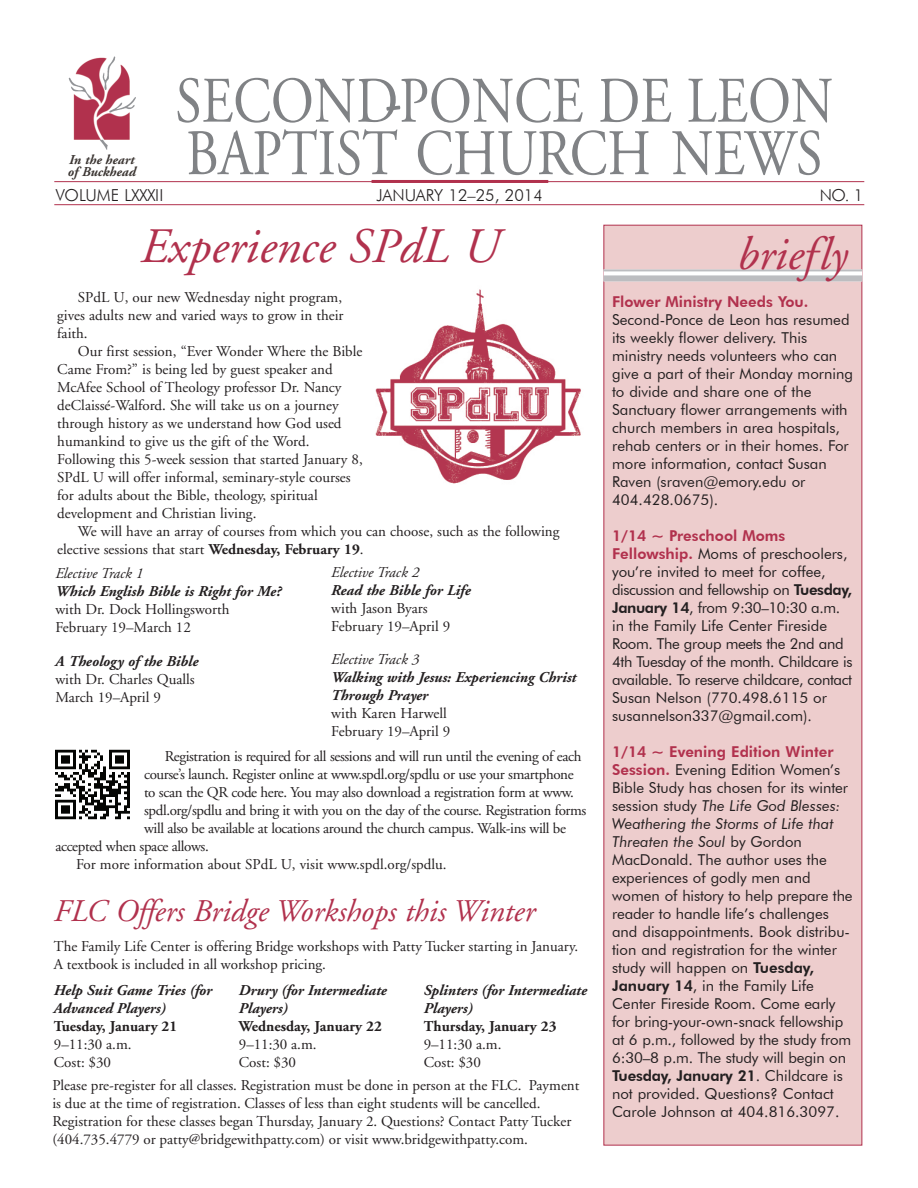
<style>
.page{position:relative;width:918px;height:1188px;background:#fff}
.page>*{position:absolute;margin:0;border:0;box-sizing:border-box;transform-origin:0 0}
.t1{font:64.8px/52.5px "Adobe Garamond";color:#808285;scale:.83 1}
.t2{font:italic 49.5px "Adobe Garamond";color:#b1314d}
.t3{font:italic 46.5px "Adobe Garamond";color:#b1314d}
.t4{font:italic 31.5px "Adobe Garamond";color:#b1314d}
.t5{font:300 16.5px "Futura BT";color:#231f20}
.t6{font:15px/18px "Adobe Garamond";color:#231f20}
.t7{font:15px/18px "Futura BT";color:#231f20}
.t8{font:italic 700 15px/18px "Adobe Garamond";color:#231f20}
.t9{font:700 15px "Adobe Garamond";color:#231f20}
.t10{font:italic 15px "Adobe Garamond";color:#231f20}
.t11{font:800 15px "Futura BT";color:#b1314d}
.t12{font:italic 700 13.5px/12px "Adobe Garamond";color:#3b3532}
.s1{font-weight:700}
.s2{font-weight:800;color:#b1314d}
.s3{font-weight:800}
.s4{font-style:italic}
</style>
<div class="page">
<div style="left:603px;top:225px;width:259px;height:921px;background:#edcdcd"></div>
<hr style="left:372px;top:180px;width:176px;height:3px;background:#b1314d">
<hr style="left:54px;top:181px;width:810px;height:1px;background:#b1314d">
<hr style="left:54px;top:204px;width:810px;height:1px;background:#b1314d">
<svg style="left:603px;top:271px;width:259px;height:4px"></svg>
<div style="left:603px;top:275px;width:259px;height:6px;background:#bcbdc0"></div>
<hr style="left:603px;top:269px;width:259px;height:2px;background:#bcbdc0">
<img style="left:55px;top:749px;width:75px;height:71px">
<img style="left:375px;top:289px;width:206px;height:195px">
<img style="left:68px;top:56px;width:68px;height:93px">
<p class="t12" style="left:68px;top:154px;width:69px">In the heart of Buckhead</p>
<h1 class="t1" style="left:175px;top:76px;width:794px">second-ponce de leon baptist church news</h1>
<p class="t5" style="left:56px;top:185px;width:106px">VOLUME LXXXII</p>
<p class="t5" style="left:376px;top:185px;width:168px">JANUARY 12–25, 2014</p>
<p class="t5" style="left:820px;top:185px;width:45px">NO. 1</p>
<h2 class="t2" style="left:141px;top:219px;width:360px">Experience SPdL U</h2>
<p class="t6" style="left:57px;top:288px;width:288px;text-align:justify;text-indent:21px">SPdL U, our new Wednesday night program, gives adults new and varied ways to grow in their faith.</p>
<p class="t6" style="left:57px;top:342px;width:307px;text-indent:21px">Our first session, “Ever Wonder Where the Bible Came From?” is being led by guest speaker and McAfee School of Theology professor Dr. Nancy deClaissé-Walford. She will take us on a journey through history as we understand how God used humankind to give us the gift of the Word.<br>Following this 5-week session that started January 8, SPdL U will offer informal, seminary-style courses for adults about the Bible, theology, spiritual development and Christian living.</p>
<p class="t6" style="left:57px;top:522px;width:504px;text-indent:20px">We will have an array of courses from which you can choose, such as the following elective sessions that start <span class="s1">Wednesday, February 19</span>.</p>
<p class="t10" style="left:331px;top:565px;width:90px">Elective Track 2</p>
<p class="t8" style="left:331px;top:582px;width:141px">Read the Bible for Life</p>
<p class="t6" style="left:331px;top:600px;width:121px">with Jason Byars<br>February 19–April 9</p>
<p class="t10" style="left:331px;top:651px;width:90px">Elective Track 3</p>
<p class="t8" style="left:331px;top:669px;width:247px">Walking with Jesus: Experiencing Christ<br>Through Prayer</p>
<p class="t6" style="left:331px;top:705px;width:121px">with Karen Harwell<br>February 19–April 9</p>
<p class="t6" style="left:165px;top:747px;width:418px">Registration is required for all sessions and will run until the evening of each</p>
<p class="t6" style="left:144px;top:765px;width:431px">course’s launch. Register online at www.spdl.org/spdlu or use your smartphone</p>
<p class="t6" style="left:144px;top:783px;width:431px">to scan the QR code here. You may also download a registration form at www.</p>
<p class="t6" style="left:144px;top:801px;width:444px">spdl.org/spdlu and bring it with you on the day of the course. Registration forms</p>
<p class="t6" style="left:144px;top:819px;width:423px">will also be available at locations around the church campus. Walk-ins will be</p>
<p class="t6" style="left:55px;top:837px;width:155px">accepted when space allows.</p>
<p class="t6" style="left:76px;top:855px;width:372px">For more information about SPdL U, visit www.spdl.org/spdlu.</p>
<p class="t10" style="left:55px;top:565px;width:90px">Elective Track 1</p>
<p class="t8" style="left:55px;top:582px;width:227px">Which English Bible is Right for Me?</p>
<p class="t6" style="left:55px;top:600px;width:176px">with Dr. Dock Hollingsworth<br>February 19–March 12</p>
<p class="t8" style="left:55px;top:653px;width:145px">A Theology of the Bible</p>
<p class="t6" style="left:55px;top:671px;width:141px">with Dr. Charles Qualls<br>March 19–April 9</p>
<h3 class="t4" style="left:54px;top:894px;width:483px">FLC Offers Bridge Workshops this Winter</h3>
<p class="t6" style="left:54px;top:938px;width:526px">The Family Life Center is offering Bridge workshops with Patty Tucker starting in January.<br>A textbook is included in all workshop pricing.</p>
<p class="t8" style="left:54px;top:982px;width:160px">Help Suit Game Tries (for<br>Advanced Players)</p>
<p class="t9" style="left:54px;top:1018px;width:125px">Tuesday, January 21</p>
<p class="t6" style="left:54px;top:1036px;width:79px">9–11:30 a.m.<br>Cost: $30</p>
<p class="t8" style="left:239px;top:982px;width:150px">Drury (for Intermediate<br>Players)</p>
<p class="t9" style="left:239px;top:1018px;width:145px">Wednesday, January 22</p>
<p class="t6" style="left:239px;top:1036px;width:79px">9–11:30 a.m.<br>Cost: $30</p>
<p class="t8" style="left:424px;top:982px;width:165px">Splinters (for Intermediate<br>Players)</p>
<p class="t9" style="left:424px;top:1018px;width:134px">Thursday, January 23</p>
<p class="t6" style="left:424px;top:1036px;width:79px">9–11:30 a.m.<br>Cost: $30</p>
<p class="t6" style="left:52px;top:1076px;width:529px">Please pre-register for all classes. Registration must be done in person at the FLC . Payment is due at the time of registration. Classes of less than eight students will be cancelled.<br>Registration for these classes began Thursday, January 2. Questions? Contact Patty Tucker (404.735.4779 or patty@bridgewithpatty.com) or visit www.bridgewithpatty.com.</p>
<h3 class="t3" style="left:737px;top:230px;width:112px">briefly</h3>
<p class="t11" style="left:612px;top:292px;width:198px">Flower Ministry Needs You.</p>
<p class="t7" style="left:612px;top:310px;width:242px">Second-Ponce de Leon has resumed its weekly flower delivery. This ministry needs volunteers who can give a part of their Monday morning to divide and share one of the<br>Sanctuary flower arrangements with church members in area hospitals, rehab centers or in their homes. For more information, contact Susan<br>Raven (sraven@emory.edu or<br>404.428.0675).</p>
<p class="t7" style="left:612px;top:526px;width:242px"><span class="s2">1/14 ~ Preschool Moms Fellowship.</span> Moms of preschoolers, you’re invited to meet for coffee, discussion and fellowship on <span class="s3">Tuesday, January 14</span>, from 9:30–10:30 a.m. in the Family Life Center Fireside Room. The group meets the 2nd and 4th Tuesday of the month. Childcare is available. To reserve childcare, contact Susan Nelson (770.498.6115 or susannelson337@gmail.com).</p>
<p class="t7" style="left:612px;top:742px;width:242px"><span class="s2">1/14 ~ Evening Edition Winter Session.</span> Evening Edition Women’s Bible Study has chosen for its winter session study <span class="s4">The Life God Blesses:<br>Weathering the Storms of Life that Threaten the Soul</span> by Gordon MacDonald. The author uses the experiences of godly men and women of history to help prepare the reader to handle life’s challenges and disappointments. Book distribu&shy;tion and registration for the winter study will happen on <span class="s3">Tuesday, January 14</span>, in the Family Life Center Fireside Room. Come early for bring-your-own-snack fellowship at 6 p.m., followed by the study from 6:30–8 p.m. The study will begin on <span class="s3">Tuesday, January 21</span>. Childcare is not provided. Questions? Contact Carole Johnson at 404.816.3097.</p>
</div>
